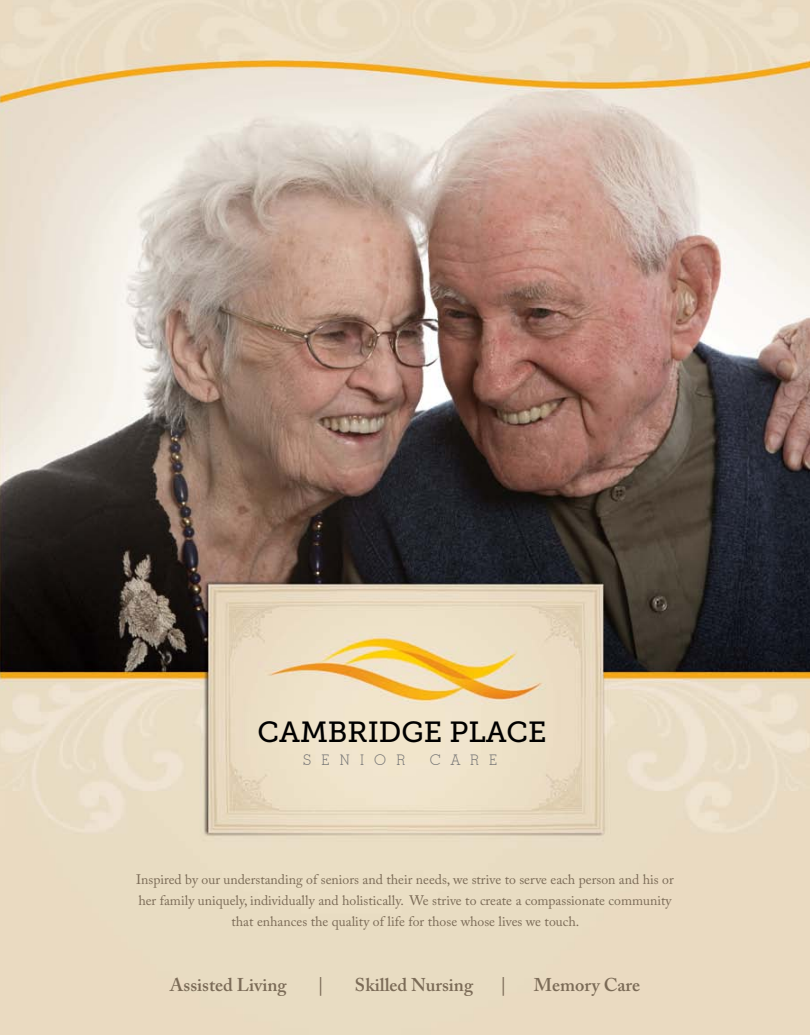
<style>
.page{position:relative;width:810px;height:1035px;background:#fff}
.page>*{position:absolute;margin:0;border:0;box-sizing:border-box;transform-origin:0 0}
.t1{font:29px "Museo Slab 500";color:#000}
.t2{font:600 18.38px "Adobe Caslon Pro";color:#7b6b57}
.t3{font:300 14.62px "Stymie BT";letter-spacing:.7em;color:#727273}
.t4{font:13.75px/21.2px "Adobe Caslon Pro";color:#7b6b57;text-align:center}
</style>
<div class="page">
<img style="left:0;top:0;width:810px;height:1035px">
<h1 class="t1" style="left:257px;top:716px;width:290px">CAMBRIDGE PLACE</h1>
<p class="t3" style="left:303px;top:750px;width:104px">SENIOR</p>
<p class="t3" style="left:430px;top:750px;width:69px">CARE</p>
<p class="t4" style="left:136px;top:868px;width:539px">Inspired by our understanding of seniors and their needs, we strive to serve each person and his or her family uniquely, individually and holistically. We strive to create a compassionate community that enhances the quality of life for those whose lives we touch.</p>
<h2 class="t2" style="left:170px;top:973px;width:118px">Assisted Living</h2>
<h2 class="t2" style="left:318px;top:973px;width:8px">|</h2>
<h2 class="t2" style="left:355px;top:973px;width:120px">Skilled Nursing</h2>
<h2 class="t2" style="left:500px;top:973px;width:8px">|</h2>
<h2 class="t2" style="left:534px;top:973px;width:108px">Memory Care</h2>
</div>
